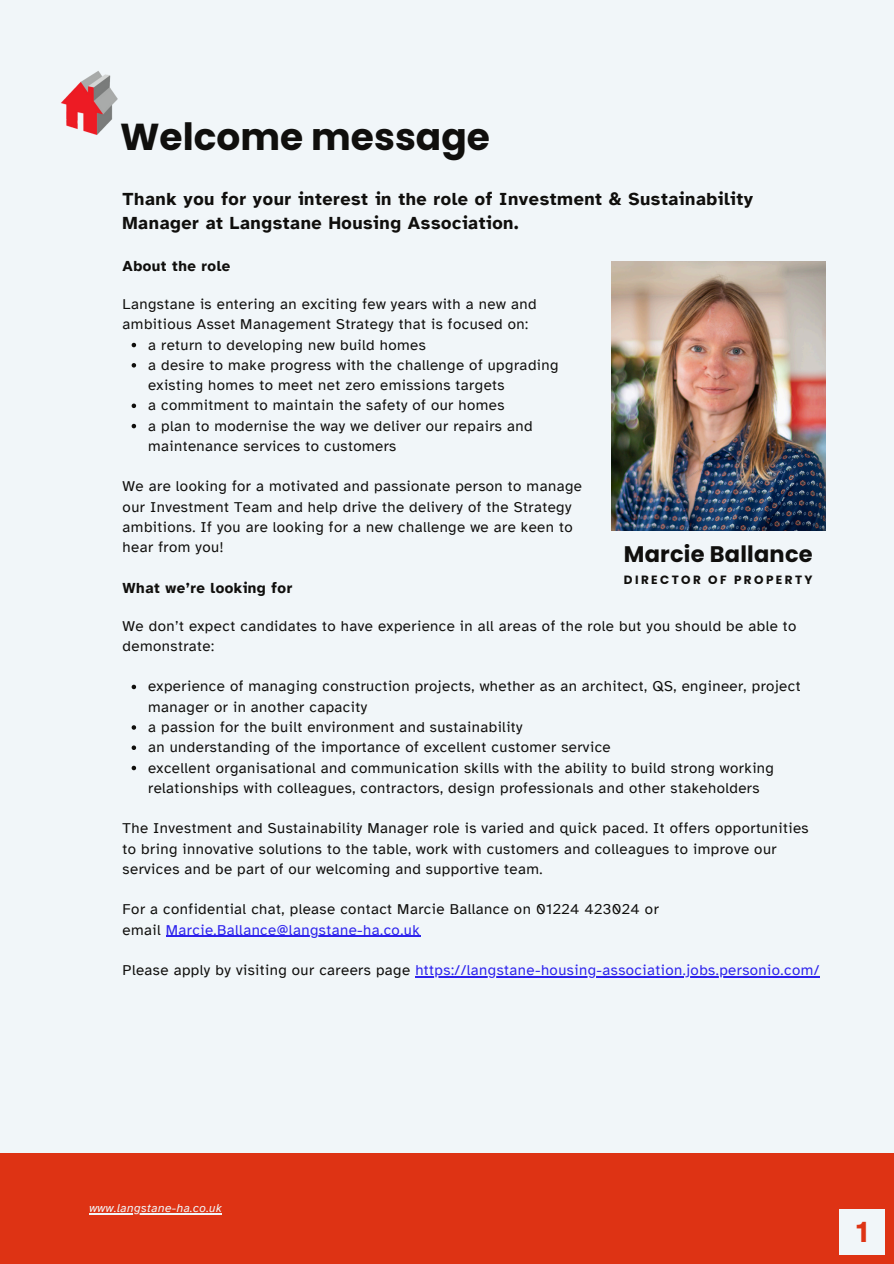
<style>
.page{position:relative;width:894px;height:1264px;background:#fff}
.page>*{position:absolute;margin:0;border:0;box-sizing:border-box;transform-origin:0 0}
.t1{font:700 37.5px "Poppins";color:#100f0d}
.t2{font:700 30px "Atkinson Hyperlegible";color:#de3314}
.t3{font:700 22.5px "Poppins";letter-spacing:.01em;color:#100f0d}
.t4{font:700 18px/24.8px "Atkinson Hyperlegible";letter-spacing:.03em;color:#100f0d}
.t5{font:15px/20.2px "Atkinson Hyperlegible";letter-spacing:.03em;color:#100f0d}
.t6{font:15px "Atkinson Hyperlegible";letter-spacing:.03em;color:#2d23ed}
.t7{font:700 15px "Atkinson Hyperlegible";letter-spacing:.03em;color:#100f0d}
.t8{font:italic 12px "Atkinson Hyperlegible";letter-spacing:.03em;color:#f1f6f9}
.t9{font:700 12px "Poppins";letter-spacing:.2em;color:#100f0d}
.s1{color:#2d23ed}
.s2{color:#100f0d}
</style>
<div class="page">
<div style="left:0;top:0;width:893px;height:1263px;background:#f1f6f9"></div>
<img style="left:61px;top:71px;width:57px;height:64px">
<div style="left:0;top:1153px;width:893px;height:110px;background:#de3314"></div>
<div style="left:839px;top:1209px;width:45px;height:45px;background:#f1f6f9"></div>
<img style="left:611px;top:261px;width:214px;height:269px">
<hr style="left:89px;top:1213px;width:133px;height:1px;background:#f1f6f9">
<svg style="left:132px;top:343px;width:4px;height:4px"></svg>
<svg style="left:132px;top:363px;width:4px;height:4px"></svg>
<svg style="left:132px;top:403px;width:4px;height:5px"></svg>
<svg style="left:132px;top:424px;width:4px;height:4px"></svg>
<svg style="left:132px;top:684px;width:4px;height:5px"></svg>
<svg style="left:132px;top:725px;width:4px;height:4px"></svg>
<svg style="left:132px;top:745px;width:4px;height:5px"></svg>
<svg style="left:132px;top:765px;width:4px;height:5px"></svg>
<hr style="left:166px;top:935px;width:254px;height:1px;background:#2d23ed">
<hr style="left:415px;top:976px;width:404px;height:1px;background:#2d23ed">
<p class="t1" style="left:120px;top:110px;width:371px">Welcome message</p>
<h1 class="t4" style="left:123px;top:186px;width:632px">Thank you for your interest in the role of Investment &amp; Sustainability<br>Manager at Langstane Housing Association.</h1>
<h3 class="t7" style="left:123px;top:257px;width:109px">About the role</h3>
<h5 class="t5" style="left:123px;top:294px;width:415px">Langstane is entering an exciting few years with a new and ambitious Asset Management Strategy that is focused on:</h5>
<p class="t5" style="left:148px;top:334px;width:279px">a return to developing new build homes</p>
<p class="t5" style="left:148px;top:355px;width:412px">a desire to make progress with the challenge of upgrading existing homes to meet net zero emissions targets</p>
<p class="t5" style="left:148px;top:395px;width:358px">a commitment to maintain the safety of our homes</p>
<p class="t5" style="left:148px;top:415px;width:386px">a plan to modernise the way we deliver our repairs and maintenance services to customers</p>
<h5 class="t5" style="left:123px;top:476px;width:461px">We are looking for a motivated and passionate person to manage our Investment Team and help drive the delivery of the Strategy ambitions. If you are looking for a new challenge we are keen to hear from you!</h5>
<h4 class="t7" style="left:123px;top:578px;width:171px">What we’re looking for</h4>
<h5 class="t5" style="left:123px;top:615px;width:675px">We don’t expect candidates to have experience in all areas of the role but you should be able to demonstrate:</h5>
<p class="t5" style="left:148px;top:676px;width:654px">experience of managing construction projects, whether as an architect, QS, engineer, project manager or in another capacity</p>
<p class="t5" style="left:148px;top:717px;width:376px">a passion for the built environment and sustainability</p>
<p class="t5" style="left:148px;top:737px;width:464px">an understanding of the importance of excellent customer service</p>
<p class="t5" style="left:148px;top:757px;width:627px">excellent organisational and communication skills with the ability to build strong working relationships with colleagues, contractors, design professionals and other stakeholders</p>
<h5 class="t5" style="left:123px;top:818px;width:687px">The Investment and Sustainability Manager role is varied and quick paced. It offers opportunities to bring innovative solutions to the table, work with customers and colleagues to improve our services and be part of our welcoming and supportive team.</h5>
<h5 class="t5" style="left:123px;top:899px;width:537px">For a confidential chat, please contact Marcie Ballance on 01224 423024 or email <span class="s1">Marcie.Ballance@langstane-ha.co.uk</span></h5>
<h5 class="t6" style="left:123px;top:960px;width:698px"><span class="s2">Please apply by visiting our careers page</span> https://langstane-housing-association.jobs.personio.com/</h5>
<h4 class="t3" style="left:623px;top:538px;width:190px">Marcie Ballance</h4>
<p class="t9" style="left:623px;top:571px;width:190px">DIRECTOR OF PROPERTY</p>
<h2 class="t8" style="left:89px;top:1200px;width:134px">www.langstane-ha.co.uk</h2>
<h6 class="t2" style="left:855px;top:1213px;width:15px">1</h6>
</div>
